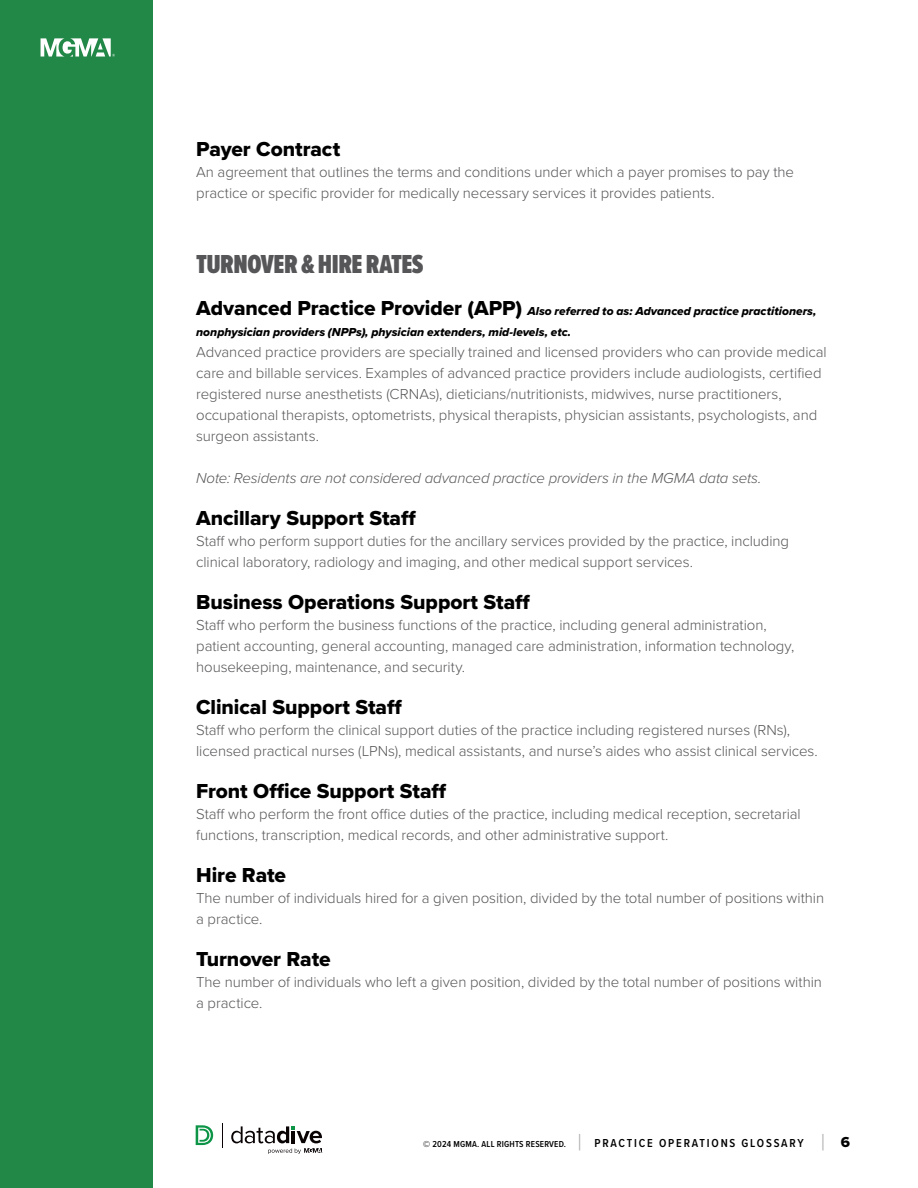
<style>
.page{position:relative;width:918px;height:1188px;background:#fff}
.page>*{position:absolute;margin:0;border:0;box-sizing:border-box;transform-origin:0 0}
.t1{font:900 27px "Proxima Nova Ex Cn";letter-spacing:-.015em;color:#565659}
.t2{font:21px "Proxima Nova Extrabld";color:#000}
.t3{font:300 15px/21px "Proxima Nova";letter-spacing:-.005em;color:#565659}
.t4{font:italic 300 15px "Proxima Nova";letter-spacing:-.01em;color:#565659}
.t5{font:12px/21px "Proxima Nova Extrabld It";color:#000}
.t6{font:600 9px "Proxima Nova Cond";letter-spacing:.02em;color:#000}
.s1{font-family:"Proxima Nova Extrabld";font-size:21px}
.s2{font-family:"Proxima Nova";font-weight:500;font-size:23.4px;color:#ababab}
.s3{font-size:12px}
.s4{font-family:"Proxima Nova Extrabld";font-weight:400;font-size:15px}
</style>
<div class="page">
<div style="left:0;top:0;width:153px;height:1188px;background:#228848"></div>
<svg style="left:41px;top:38px;width:74px;height:19px"></svg>
<svg style="left:196px;top:1125px;width:17px;height:20px"></svg>
<svg style="left:231px;top:1126px;width:92px;height:28px"></svg>
<svg style="left:222px;top:1124px;width:1px;height:24px"></svg>
<h2 class="t2" style="left:196px;top:133px;width:146px">Payer Contract</h2>
<p class="t3" style="left:196px;top:161px;width:599px">An agreement that outlines the terms and conditions under which a payer promises to pay the practice or specific provider for medically necessary services it provides patients.</p>
<h1 class="t1" style="left:196px;top:244px;width:229px">TURNOVER &amp; HIRE RATES</h1>
<p class="t5" style="left:196px;top:300px;width:622px"><span class="s1">Advanced Practice Provider (APP)</span> Also referred to as: Advanced practice practitioners, nonphysician providers (NPPs), physician extenders, mid-levels, etc.</p>
<p class="t3" style="left:196px;top:341px;width:632px">Advanced practice providers are specially trained and licensed providers who can provide medical care and billable services. Examples of advanced practice providers include audiologists, certified registered nurse anesthetists (CRNAs), dieticians/nutritionists, midwives, nurse practitioners, occupational therapists, optometrists, physical therapists, physician assistants, psychologists, and surgeon assistants.</p>
<p class="t4" style="left:196px;top:467px;width:567px">Note: Residents are not considered advanced practice providers in the MGMA data sets.</p>
<h2 class="t2" style="left:196px;top:502px;width:221px">Ancillary Support Staff</h2>
<p class="t3" style="left:196px;top:530px;width:594px">Staff who perform support duties for the ancillary services provided by the practice, including clinical laboratory, radiology and imaging, and other medical support services.</p>
<h2 class="t2" style="left:196px;top:586px;width:336px">Business Operations Support Staff</h2>
<p class="t3" style="left:196px;top:614px;width:600px">Staff who perform the business functions of the practice, including general administration, patient accounting, general accounting, managed care administration, information technology, housekeeping, maintenance, and security.</p>
<h2 class="t2" style="left:196px;top:691px;width:207px">Clinical Support Staff</h2>
<p class="t3" style="left:196px;top:719px;width:623px">Staff who perform the clinical support duties of the practice including registered nurses (RNs), licensed practical nurses (LPNs), medical assistants, and nurse’s aides who assist clinical services.</p>
<h2 class="t2" style="left:196px;top:775px;width:252px">Front Office Support Staff</h2>
<p class="t3" style="left:196px;top:803px;width:606px">Staff who perform the front office duties of the practice, including medical reception, secretarial functions, transcription, medical records, and other administrative support.</p>
<h2 class="t2" style="left:196px;top:859px;width:91px">Hire Rate</h2>
<p class="t3" style="left:196px;top:887px;width:629px">The number of individuals hired for a given position, divided by the total number of positions within a practice.</p>
<h2 class="t2" style="left:196px;top:943px;width:136px">Turnover Rate</h2>
<p class="t3" style="left:196px;top:971px;width:627px">The number of individuals who left a given position, divided by the total number of positions within a practice.</p>
<p class="t6" style="left:423px;top:1138px;width:428px">© 2024 MGMA. ALL RIGHTS RESERVED. <span class="s2">|</span> <span class="s3">PRACTICE OPERATIONS GLOSSARY</span> <span class="s2">|</span> <span class="s4">6</span></p>
</div>
